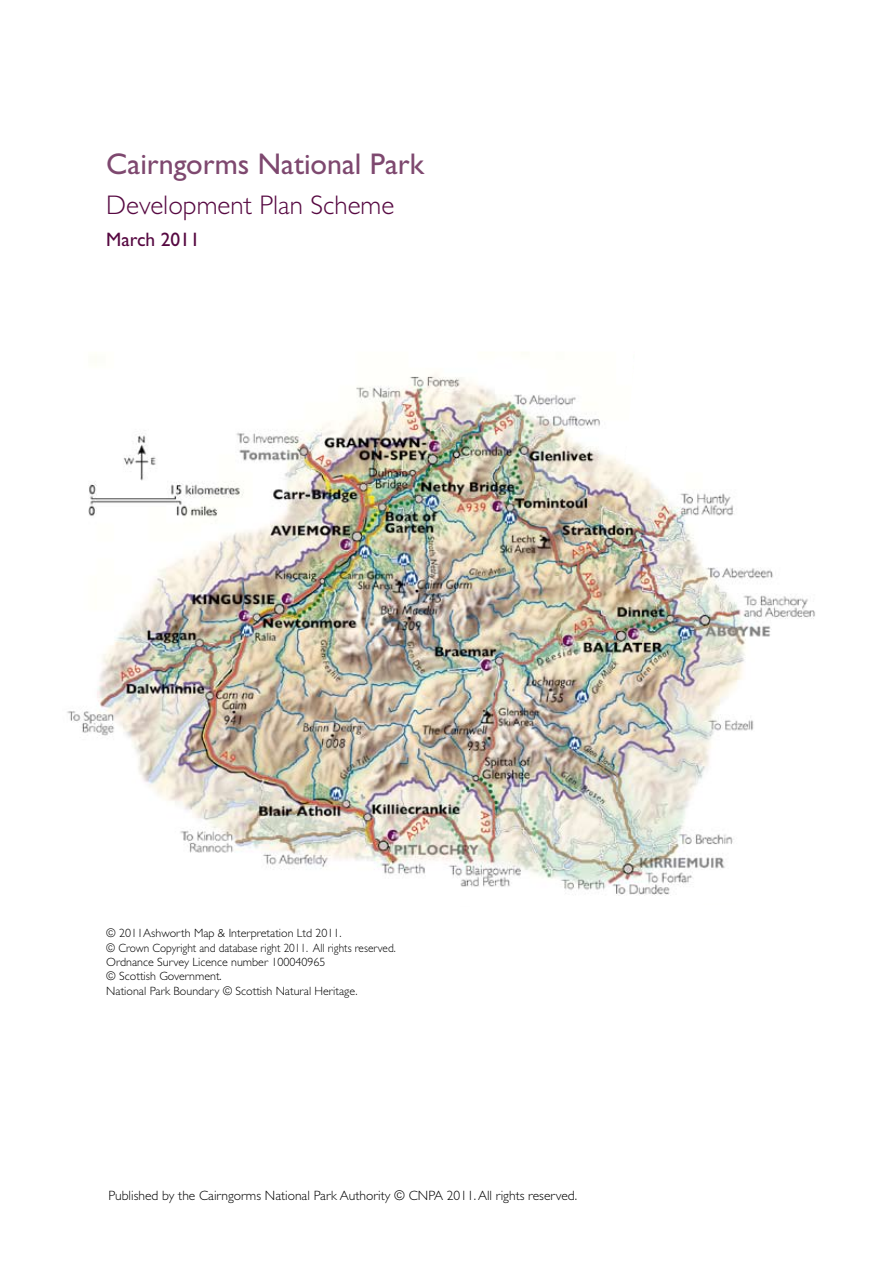
<style>
.page{position:relative;width:893px;height:1263px;background:#fff}
.page>*{position:absolute;margin:0;border:0;box-sizing:border-box;transform-origin:0 0}
.t1{font:30px "Gill Sans";color:#7e486f}
.t2{font:300 27px "Gill Sans";color:#560841}
.t3{font:19.5px "Gill Sans";color:#560841}
.t4{font:300 13.5px "Gill Sans";color:#000}
.t5{font:300 12px/14.4px "Gill Sans";color:#000}
</style>
<div class="page">
<img style="left:67px;top:374px;width:748px;height:522px">
<h1 class="t1" style="left:106px;top:147px;width:319px">Cairngorms National Park</h1>
<h2 class="t2" style="left:106px;top:190px;width:290px">Development Plan Scheme</h2>
<h3 class="t3" style="left:106px;top:228px;width:95px">March 2011</h3>
<p class="t5" style="left:106px;top:926px;width:291px">© 2011Ashworth Map &amp; Interpretation Ltd 2011.<br>© Crown Copyright and database right 2011. All rights reserved.<br>Ordnance Survey Licence number 100040965<br>© Scottish Government.<br>National Park Boundary © Scottish Natural Heritage.</p>
<p class="t4" style="left:108px;top:1188px;width:470px">Published by the Cairngorms National Park Authority © CNPA 2011. All rights reserved.</p>
</div>
